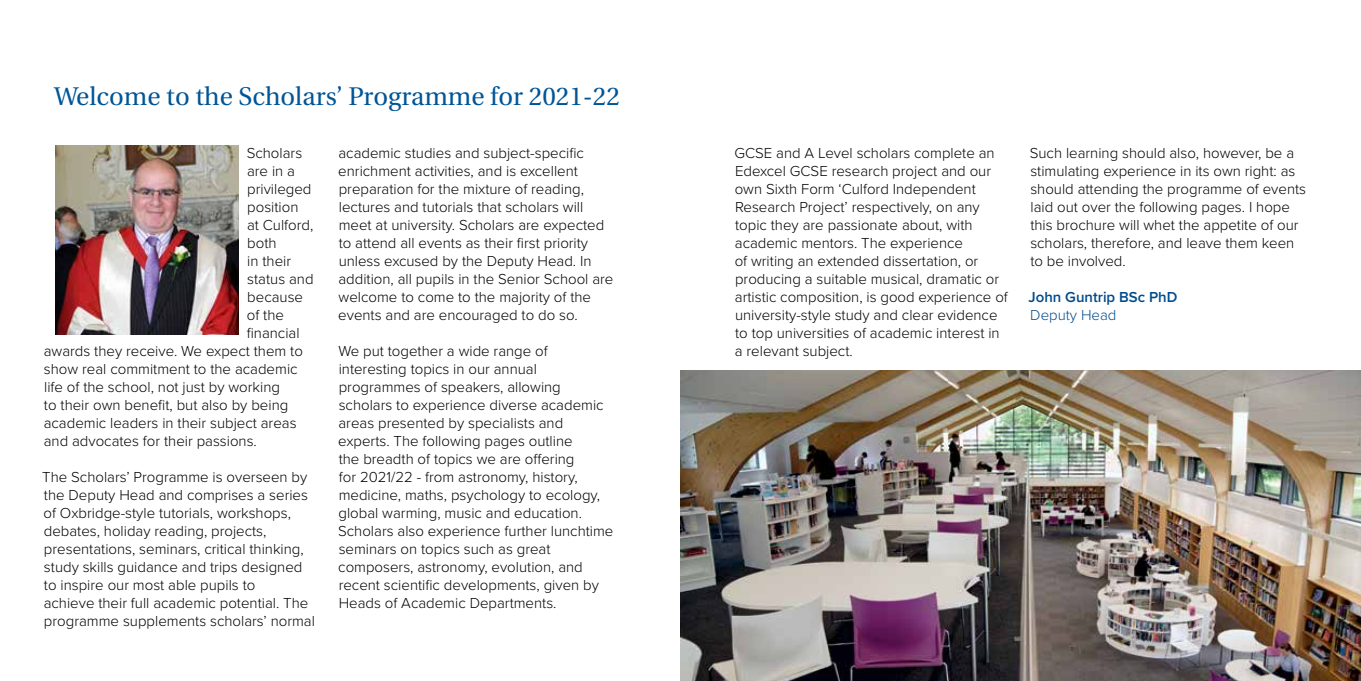
<style>
.page{position:relative;width:1361px;height:681px;background:#fff}
.page>*{position:absolute;margin:0;border:0;box-sizing:border-box;transform-origin:0 0}
.t1{font:25.5px "Heuristica";color:#005597}
.t2{font:300 15px/18px "Proxima Nova";color:#000}
.t3{font:600 15px "Proxima Nova";color:#004b8d}
.t4{font:300 15px "Proxima Nova";color:#004b8d}
</style>
<div class="page">
<img style="left:55px;top:146px;width:183px;height:188px">
<img style="left:680px;top:370px;width:681px;height:310px">
<h1 class="t1" style="left:54px;top:77px;width:567px">Welcome to the Scholars’ Programme for 2021-22</h1>
<p class="t2" style="left:247px;top:143px;width:57px">Scholars</p>
<p class="t2" style="left:247px;top:161px;width:49px">are in a</p>
<p class="t2" style="left:247px;top:179px;width:66px">privileged</p>
<p class="t2" style="left:247px;top:197px;width:53px">position</p>
<p class="t2" style="left:247px;top:215px;width:68px">at Culford,</p>
<p class="t2" style="left:247px;top:233px;width:31px">both</p>
<p class="t2" style="left:247px;top:251px;width:45px">in their</p>
<p class="t2" style="left:247px;top:269px;width:68px">status and</p>
<p class="t2" style="left:247px;top:287px;width:57px">because</p>
<p class="t2" style="left:247px;top:305px;width:39px">of the</p>
<p class="t2" style="left:247px;top:323px;width:54px">financial</p>
<p class="t2" style="left:44px;top:341px;width:261px">awards they receive. We expect them to</p>
<p class="t2" style="left:44px;top:359px;width:255px">show real commitment to the academic</p>
<p class="t2" style="left:44px;top:377px;width:237px">life of the school, not just by working</p>
<p class="t2" style="left:44px;top:395px;width:246px">to their own benefit, but also by being</p>
<p class="t2" style="left:44px;top:413px;width:254px">academic leaders in their subject areas</p>
<p class="t2" style="left:44px;top:431px;width:215px">and advocates for their passions.</p>
<p class="t2" style="left:42px;top:467px;width:274px">The Scholars’ Programme is overseen by the Deputy Head and comprises a series of Oxbridge-style tutorials, workshops, debates, holiday reading, projects, presentations, seminars, critical thinking, study skills guidance and trips designed to inspire our most able pupils to<br>achieve their full academic potential. The programme supplements scholars’ normal</p>
<p class="t2" style="left:338px;top:143px;width:277px">academic studies and subject-specific enrichment activities, and is excellent preparation for the mixture of reading, lectures and tutorials that scholars will meet at university. Scholars are expected to attend all events as their first priority unless excused by the Deputy Head. In addition, all pupils in the Senior School are welcome to come to the majority of the events and are encouraged to do so.</p>
<p class="t2" style="left:338px;top:341px;width:277px">We put together a wide range of interesting topics in our annual programmes of speakers, allowing scholars to experience diverse academic areas presented by specialists and experts. The following pages outline<br>the breadth of topics we are offering<br>for 2021/22 - from astronomy, history, medicine, maths, psychology to ecology, global warming, music and education.<br>Scholars also experience further lunchtime seminars on topics such as great composers, astronomy, evolution, and recent scientific developments, given by Heads of Academic Departments.</p>
<p class="t2" style="left:734px;top:143px;width:275px">GCSE and A Level scholars complete an Edexcel GCSE research project and our own Sixth Form ‘Culford Independent Research Project’ respectively, on any topic they are passionate about, with academic mentors. The experience<br>of writing an extended dissertation, or producing a suitable musical, dramatic or artistic composition, is good experience of university-style study and clear evidence to top universities of academic interest in a relevant subject.</p>
<p class="t2" style="left:1030px;top:143px;width:278px">Such learning should also, however, be a stimulating experience in its own right: as should attending the programme of events laid out over the following pages. I hope this brochure will whet the appetite of our scholars, therefore, and leave them keen to be involved.</p>
<p class="t3" style="left:1028px;top:285px;width:150px">John Guntrip BSc PhD</p>
<p class="t4" style="left:1030px;top:303px;width:88px">Deputy Head</p>
</div>
